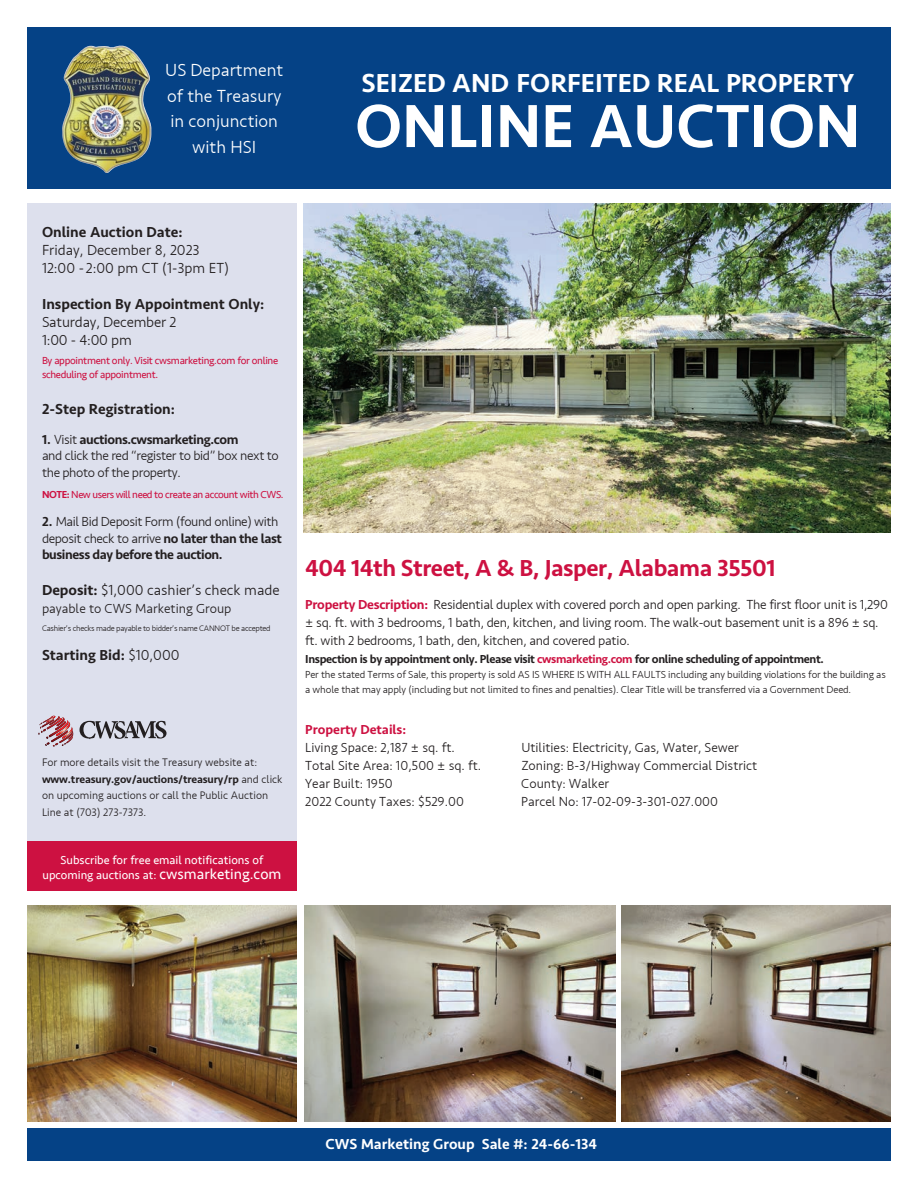
<style>
.page{position:relative;width:918px;height:1188px;background:#fff}
.page>*{position:absolute;margin:0;border:0;box-sizing:border-box;transform-origin:0 0}
.t1{font:500 63px "Seravek";color:#fff}
.t2{font:500 27px "Seravek";color:#fff}
.t3{font:500 24px "Seravek";letter-spacing:-.02em;color:#cd1141}
.t4{font:300 18px/25.5px "Seravek";color:#fff;text-align:center}
.t5{font:300 15px/18px "Seravek";color:#231f20}
.t6{font:500 15px "Seravek";color:#231f20}
.t7{font:500 15px "Seravek";color:#fff}
.t8{font:300 13.5px/16.5px "Seravek";letter-spacing:-.02em;color:#231f20}
.t9{font:300 13.5px "Seravek";color:#231f20}
.t10{font:500 13.5px "Seravek";color:#cd1141}
.t11{font:500 12px "Seravek";letter-spacing:-.03em;color:#231f20}
.t12{font:12px/15px "Seravek";color:#fff;text-align:center}
.t13{font:300 11.25px/16.5px "Seravek";color:#231f20}
.t14{font:300 10.5px/15px "Seravek";letter-spacing:-.01em;color:#231f20}
.t15{font:10.5px/13.5px "Seravek";letter-spacing:-.03em;color:#cd1141}
.t16{font:300 8.25px "Seravek";letter-spacing:-.03em;color:#231f20}
.s1{font-weight:500}
.s2{font-weight:300}
.s3{font-size:15px}
.s4{font-weight:500;color:#cd1141}
.s5{color:#cd1141}
</style>
<div class="page">
<div style="left:27px;top:27px;width:864px;height:162px;background:#054286"></div>
<div style="left:27px;top:204px;width:270px;height:687px;background:#dde0ed"></div>
<div style="left:27px;top:1129px;width:864px;height:32px;background:#054286"></div>
<img style="left:304px;top:204px;width:587px;height:329px">
<img style="left:27px;top:906px;width:270px;height:215px">
<img style="left:621px;top:906px;width:270px;height:215px">
<img style="left:305px;top:906px;width:310px;height:215px">
<svg style="left:38px;top:716px;width:129px;height:31px"></svg>
<div style="left:27px;top:842px;width:270px;height:49px;background:#cd1141"></div>
<img style="left:62px;top:46px;width:89px;height:127px">
<h3 class="t4" style="left:165px;top:58px;width:120px">US Department of the Treasury in conjunction with HSI</h3>
<h2 class="t2" style="left:362px;top:73px;width:494px">SEIZED AND FORFEITED REAL PROPERTY</h2>
<h1 class="t1" style="left:355px;top:103px;width:507px">ONLINE AUCTION</h1>
<p class="t6" style="left:42px;top:226px;width:142px">Online Auction Date:</p>
<p class="t5" style="left:42px;top:241px;width:189px">Friday, December 8, 2023<br>12:00 - 2:00 pm CT (1-3pm ET)</p>
<p class="t6" style="left:42px;top:298px;width:224px">Inspection By Appointment Only:</p>
<p class="t5" style="left:42px;top:313px;width:136px">Saturday, December 2<br>1:00 - 4:00 pm</p>
<p class="t15" style="left:42px;top:354px;width:238px">By appointment only. Visit cwsmarketing.com for online scheduling of appointment.</p>
<p class="t6" style="left:42px;top:403px;width:135px">2-Step Registration:</p>
<p class="t8" style="left:42px;top:432px;width:238px"><span class="s1">1.</span> Visit <span class="s1">auctions.cwsmarketing.com<br></span>and click the red “register to bid” box next to the photo of the property.</p>
<p class="t15" style="left:42px;top:488px;width:243px"><span class="s1">NOTE:</span> New users will need to create an account with CWS.</p>
<p class="t8" style="left:42px;top:514px;width:241px"><span class="s1">2.</span> Mail Bid Deposit Form (found online) with deposit check to arrive <span class="s1">no later than the last business day before the auction.</span></p>
<p class="t5" style="left:42px;top:582px;width:239px"><span class="s1">Deposit:</span> $1,000 cashier’s check made</p>
<p class="t9" style="left:42px;top:601px;width:191px">payable to CWS Marketing Group</p>
<p class="t16" style="left:42px;top:624px;width:230px">Cashier’s checks made payable to bidder’s name CANNOT be accepted</p>
<p class="t6" style="left:42px;top:649px;width:139px">Starting Bid: <span class="s2">$10,000</span></p>
<p class="t13" style="left:42px;top:755px;width:242px">For more details visit the Treasury website at: <span class="s1">www.treasury.gov/auctions/treasury/rp</span> and click on upcoming auctions or call the Public Auction Line at (703) 273-7373.</p>
<p class="t12" style="left:42px;top:853px;width:240px">Subscribe for free email notifications of upcoming auctions at: <span class="s3">cwsmarketing.com</span></p>
<h3 class="t3" style="left:305px;top:560px;width:472px">404 14th Street, A &amp; B, Jasper, Alabama 35501</h3>
<p class="t8" style="left:305px;top:596px;width:584px;line-height:18px"><span class="s4">Property Description:</span> Residential duplex with covered porch and open parking. The first floor unit is 1,290 ± sq. ft. with 3 bedrooms, 1 bath, den, kitchen, and living room. The walk-out basement unit is a 896 ± sq. ft. with 2 bedrooms, 1 bath, den, kitchen, and covered patio.</p>
<p class="t11" style="left:305px;top:655px;width:520px">Inspection is by appointment only. Please visit <span class="s5">cwsmarketing.com</span> for online scheduling of appointment.</p>
<p class="t14" style="left:305px;top:668px;width:582px">Per the stated Terms of Sale, this property is sold AS IS WHERE IS WITH ALL FAULTS including any building violations for the building as a whole that may apply (including but not limited to fines and penalties). Clear Title will be transferred via a Government Deed.</p>
<p class="t10" style="left:305px;top:724px;width:103px">Property Details:</p>
<p class="t9" style="left:305px;top:740px;width:151px">Living Space: 2,187 ± sq. ft.</p>
<p class="t9" style="left:521px;top:740px;width:219px">Utilities: Electricity, Gas, Water, Sewer</p>
<p class="t9" style="left:305px;top:758px;width:178px">Total Site Area: 10,500 ± sq. ft.</p>
<p class="t9" style="left:521px;top:758px;width:238px">Zoning: B-3/Highway Commercial District</p>
<p class="t9" style="left:305px;top:776px;width:89px">Year Built: 1950</p>
<p class="t9" style="left:521px;top:776px;width:89px">County: Walker</p>
<p class="t9" style="left:305px;top:794px;width:160px">2022 County Taxes: $529.00</p>
<p class="t9" style="left:521px;top:794px;width:198px">Parcel No: 17-02-09-3-301-027.000</p>
<p class="t7" style="left:326px;top:1139px;width:273px">CWS Marketing Group Sale #: 24-66-134</p>
</div>
